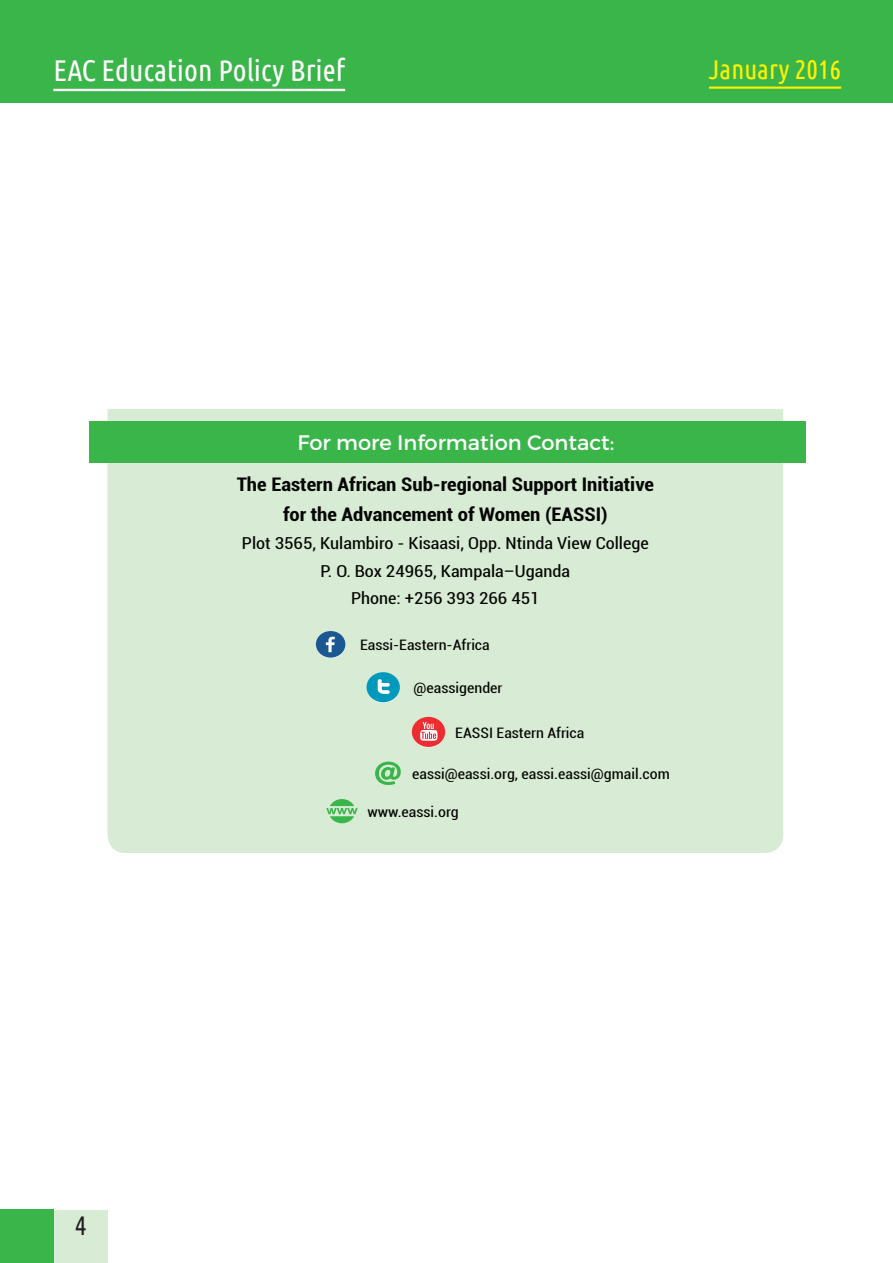
<style>
.page{position:relative;width:893px;height:1263px;background:#fff}
.page>*{position:absolute;margin:0;border:0;box-sizing:border-box;transform-origin:0 0}
.t1{font:30px "Ubuntu Condensed";color:#fff}
.t2{font:27px "Ubuntu Condensed";color:#fff101}
.t3{font:27px "Ubuntu Condensed";color:#231f20}
.t4{font:21px "Montserrat";color:#fff}
.t5{font:700 condensed 18.75px "Roboto";color:#040503;scale:1.11 1}
.t6{font:condensed 16.5px "Roboto";color:#040503;scale:1.11 1}
.t7{font:condensed 14.4px "Roboto";color:#040503;scale:1.11 1}
</style>
<div class="page">
<div style="left:108px;top:409px;width:675px;height:444px;background:#d8ebd4"></div>
<svg style="left:375px;top:762px;width:26px;height:23px"></svg>
<svg style="left:326px;top:799px;width:32px;height:24px"></svg>
<div style="left:316px;top:631px;width:29px;height:27px;background:#1b5790;border-radius:50%"></div>
<svg style="left:326px;top:637px;width:9px;height:15px"></svg>
<svg style="left:366px;top:673px;width:34px;height:30px"></svg>
<div style="left:366px;top:672px;width:34px;height:30px;background:#09b;border-radius:50%"></div>
<svg style="left:377px;top:679px;width:13px;height:15px"></svg>
<div style="left:412px;top:717px;width:33px;height:30px;background:#ee2d31;border-radius:50%"></div>
<svg style="left:420px;top:722px;width:18px;height:19px"></svg>
<div style="left:89px;top:421px;width:716px;height:41px;background:#3ab54a"></div>
<div style="left:35px;top:1210px;width:73px;height:52px;background:#d8ebd4"></div>
<div style="left:0;top:1209px;width:53px;height:54px;background:#3ab54a"></div>
<div style="left:0;top:0;width:893px;height:103px;background:#3ab54a"></div>
<hr style="left:53px;top:89px;width:292px;height:2px;background:#fff">
<hr style="left:709px;top:87px;width:132px;height:2px;background:#fff101">
<h1 class="t1" style="left:53px;top:52px;width:293px">EAC Education Policy Brief</h1>
<h2 class="t2" style="left:709px;top:52px;width:134px">January 2016</h2>
<p class="t4" style="left:297px;top:430px;width:318px">For more Information Contact:</p>
<p class="t5" style="left:237px;top:471px;width:378px">The Eastern African Sub-regional Support Initiative</p>
<p class="t5" style="left:283px;top:501px;width:294px">for the Advancement of Women (EASSI)</p>
<p class="t6" style="left:242px;top:531px;width:368px">Plot 3565, Kulambiro - Kisaasi, Opp. Ntinda View College</p>
<p class="t6" style="left:321px;top:559px;width:226px">P. O. Box 24965, Kampala–Uganda</p>
<p class="t6" style="left:351px;top:587px;width:171px">Phone: +256 393 266 451</p>
<p class="t7" style="left:360px;top:635px;width:118px">Eassi-Eastern-Africa</p>
<p class="t7" style="left:414px;top:678px;width:82px">@eassigender</p>
<p class="t7" style="left:455px;top:722px;width:118px">EASSI Eastern Africa</p>
<h2 class="t3" style="left:75px;top:1209px;width:13px">4</h2>
<p class="t7" style="left:412px;top:764px;width:234px">eassi@eassi.org, eassi.eassi@gmail.com</p>
<p class="t7" style="left:367px;top:801px;width:84px">www.eassi.org</p>
</div>
